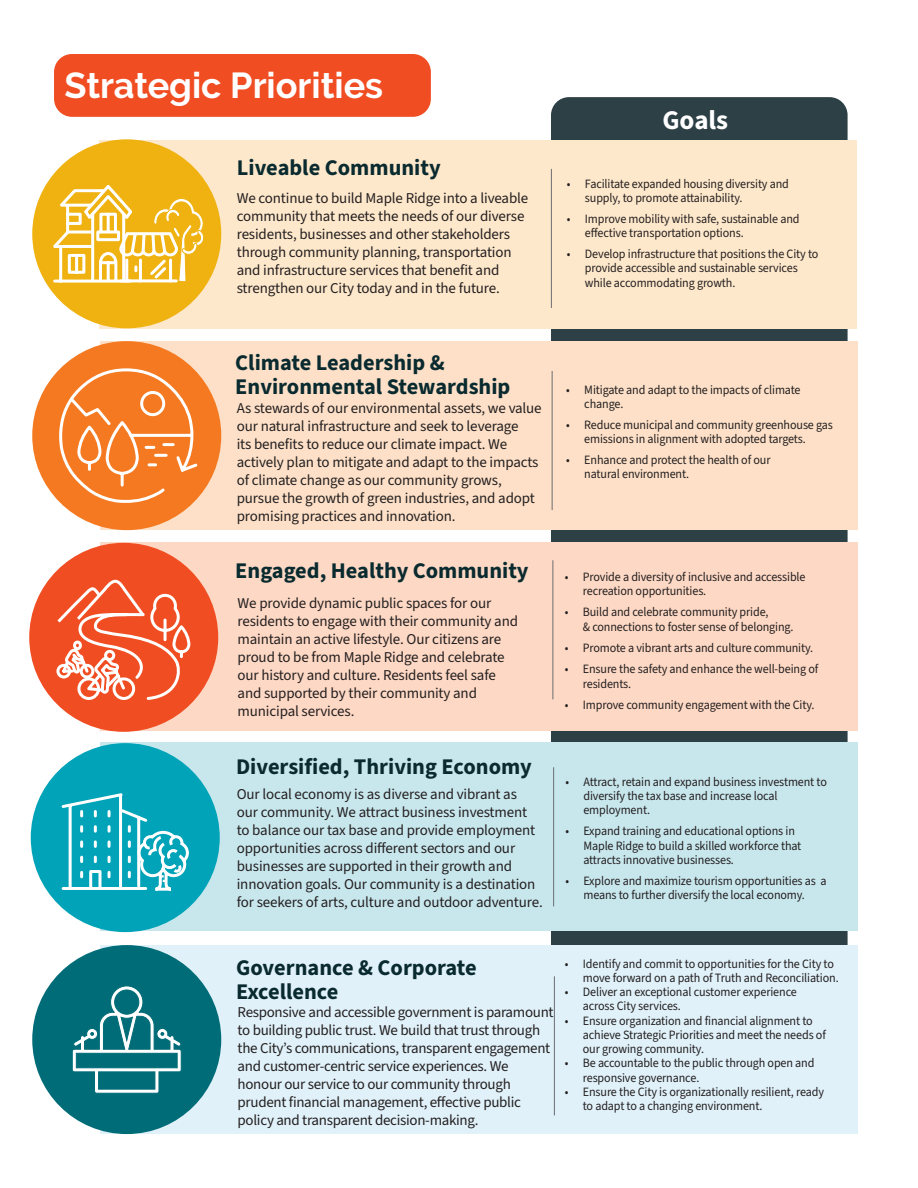
<style>
.page{position:relative;width:918px;height:1188px;background:#fff}
.page>*{position:absolute;margin:0;border:0;box-sizing:border-box;transform-origin:0 0}
.Page_header{font:700 36px "Raleway";color:#fff}
.t1{font:700 27px "Source Sans 3";color:#fff}
.t2{font:700 22.35px/24px "Source Sans 3";color:#092a2f}
.Text{font:15px/18px "Source Sans 3";letter-spacing:-.01em;color:#231f20}
.body{font:12.75px/14.2px "Source Sans 3";letter-spacing:-.01em;color:#231f20;scale:.95 1}
</style>
<div class="page">
<div style="left:551px;top:97px;width:297px;height:1034px;background:#2d4045;border-radius:18px"></div>
<div style="left:54px;top:54px;width:377px;height:63px;background:#f04d22;border-radius:18px"></div>
<div style="left:100px;top:543px;width:758px;height:188px;background:#fdd8c4"></div>
<div style="left:100px;top:743px;width:758px;height:188px;background:#c8e7ed"></div>
<div style="left:100px;top:946px;width:758px;height:188px;background:#e0f1f9"></div>
<div style="left:99px;top:140px;width:757px;height:189px;background:#fee8cb"></div>
<div style="left:100px;top:342px;width:758px;height:188px;background:#fde0c7"></div>
<div style="left:31px;top:743px;width:189px;height:189px;background:#00a3b7;border-radius:50%"></div>
<div style="left:32px;top:341px;width:189px;height:189px;background:#f47921;border-radius:50%"></div>
<div style="left:29px;top:543px;width:189px;height:189px;background:#f04d22;border-radius:50%"></div>
<div style="left:32px;top:945px;width:189px;height:189px;background:#006c77;border-radius:50%"></div>
<div style="left:32px;top:139px;width:189px;height:189px;background:#efb211;border-radius:50%"></div>
<hr style="left:551px;top:169px;width:1px;height:139px;background:#6c6d70">
<hr style="left:552px;top:371px;width:1px;height:139px;background:#6c6d70">
<hr style="left:553px;top:560px;width:1px;height:139px;background:#6c6d70">
<hr style="left:553px;top:767px;width:1px;height:139px;background:#6c6d70">
<hr style="left:554px;top:976px;width:1px;height:139px;background:#6c6d70">
<svg style="left:53px;top:185px;width:151px;height:98px"></svg>
<svg style="left:58px;top:367px;width:142px;height:137px"></svg>
<svg style="left:56px;top:579px;width:125px;height:121px"></svg>
<div style="left:172px;top:625px;width:18px;height:28px;border:3px solid #fff;border-radius:7px"></div>
<svg style="left:61px;top:793px;width:128px;height:98px"></svg>
<svg style="left:72px;top:986px;width:110px;height:108px"></svg>
<p class="Page_header" style="left:64px;top:64px;width:320px">Strategic Priorities</p>
<p class="t2" style="left:237px;top:156px;width:205px">Liveable Community</p>
<p class="Text" style="left:237px;top:189px;width:293px">We continue to build Maple Ridge into a liveable community that meets the needs of our diverse residents, businesses and other stakeholders through community planning, transportation and infrastructure services that benefit and strengthen our City today and in the future.</p>
<p class="t2" style="left:235px;top:350px;width:277px">Climate Leadership &amp;<br>Environmental Stewardship</p>
<p class="Text" style="left:237px;top:399px;width:306px">As stewards of our environmental assets, we value our natural infrastructure and seek to leverage<br>its benefits to reduce our climate impact. We actively plan to mitigate and adapt to the impacts of climate change as our community grows, pursue the growth of green industries, and adopt promising practices and innovation.</p>
<p class="t2" style="left:235px;top:558px;width:295px">Engaged, Healthy Community</p>
<p class="Text" style="left:238px;top:594px;width:282px">We provide dynamic public spaces for our residents to engage with their community and maintain an active lifestyle. Our citizens are proud to be from Maple Ridge and celebrate our history and culture. Residents feel safe and supported by their community and municipal services.</p>
<p class="t1" style="left:662px;top:102px;width:67px">Goals</p>
<p class="body" style="left:585px;top:176px;width:216px;text-indent:-18px">• Facilitate expanded housing diversity and supply, to promote attainability.</p>
<p class="body" style="left:585px;top:212px;width:227px;text-indent:-18px">• Improve mobility with safe, sustainable and effective transportation options.</p>
<p class="body" style="left:585px;top:247px;width:247px;text-indent:-18px">• Develop infrastructure that positions the City to provide accessible and sustainable services while accommodating growth.</p>
<p class="body" style="left:584px;top:382px;width:229px;text-indent:-18px">• Mitigate and adapt to the impacts of climate change.</p>
<p class="body" style="left:584px;top:417px;width:263px;text-indent:-18px">• Reduce municipal and community greenhouse gas emissions in alignment with adopted targets.</p>
<p class="body" style="left:584px;top:453px;width:198px;text-indent:-18px">• Enhance and protect the health of our natural environment.</p>
<p class="body" style="left:583px;top:569px;width:236px;text-indent:-18px">• Provide a diversity of inclusive and accessible recreation opportunities.</p>
<p class="body" style="left:583px;top:604px;width:223px;line-height:15px;text-indent:-18px">• Build and celebrate community pride,<br>&amp; connections to foster sense of belonging.</p>
<p class="body" style="left:565px;top:640px;width:263px">• Promote a vibrant arts and culture community.</p>
<p class="body" style="left:583px;top:661px;width:249px;line-height:15px;text-indent:-18px">• Ensure the safety and enhance the well-being of residents.</p>
<p class="body" style="left:565px;top:697px;width:264px">• Improve community engagement with the City.</p>
<p class="t2" style="left:236px;top:755px;width:297px">Diversified, Thriving Economy</p>
<p class="Text" style="left:237px;top:785px;width:307px">Our local economy is as diverse and vibrant as<br>our community. We attract business investment to balance our tax base and provide employment opportunities across different sectors and our businesses are supported in their growth and innovation goals. Our community is a destination for seekers of arts, culture and outdoor adventure.</p>
<p class="body" style="left:583px;top:775px;width:258px;text-indent:-18px">• Attract, retain and expand business investment to diversify the tax base and increase local employment.</p>
<p class="body" style="left:583px;top:824px;width:231px;text-indent:-18px">• Expand training and educational options in<br>Maple Ridge to build a skilled workforce that attracts innovative businesses.</p>
<p class="body" style="left:565px;top:874px;width:276px;text-align:center">• Explore and maximize tourism opportunities as a means to further diversify the local economy.</p>
<p class="t2" style="left:236px;top:956px;width:242px">Governance &amp; Corporate<br>Excellence</p>
<p class="Text" style="left:238px;top:1003px;width:318px">Responsive and accessible government is paramount to building public trust. We build that trust through the City’s communications, transparent engagement and customer-centric service experiences. We honour our service to our community through prudent financial management, effective public policy and transparent decision-making.</p>
<p class="body" style="left:583px;top:956px;width:271px;text-indent:-18px">• Identify and commit to opportunities for the City to move forward on a path of Truth and Reconciliation.</p>
<p class="body" style="left:583px;top:985px;width:227px;text-indent:-18px">• Deliver an exceptional customer experience across City services.</p>
<p class="body" style="left:583px;top:1013px;width:257px;text-indent:-18px">• Ensure organization and financial alignment to achieve Strategic Priorities and meet the needs of our growing community.</p>
<p class="body" style="left:583px;top:1056px;width:245px;text-indent:-18px">• Be accountable to the public through open and responsive governance.</p>
<p class="body" style="left:583px;top:1085px;width:255px;text-indent:-18px">• Ensure the City is organizationally resilient, ready to adapt to a changing environment.</p>
</div>
